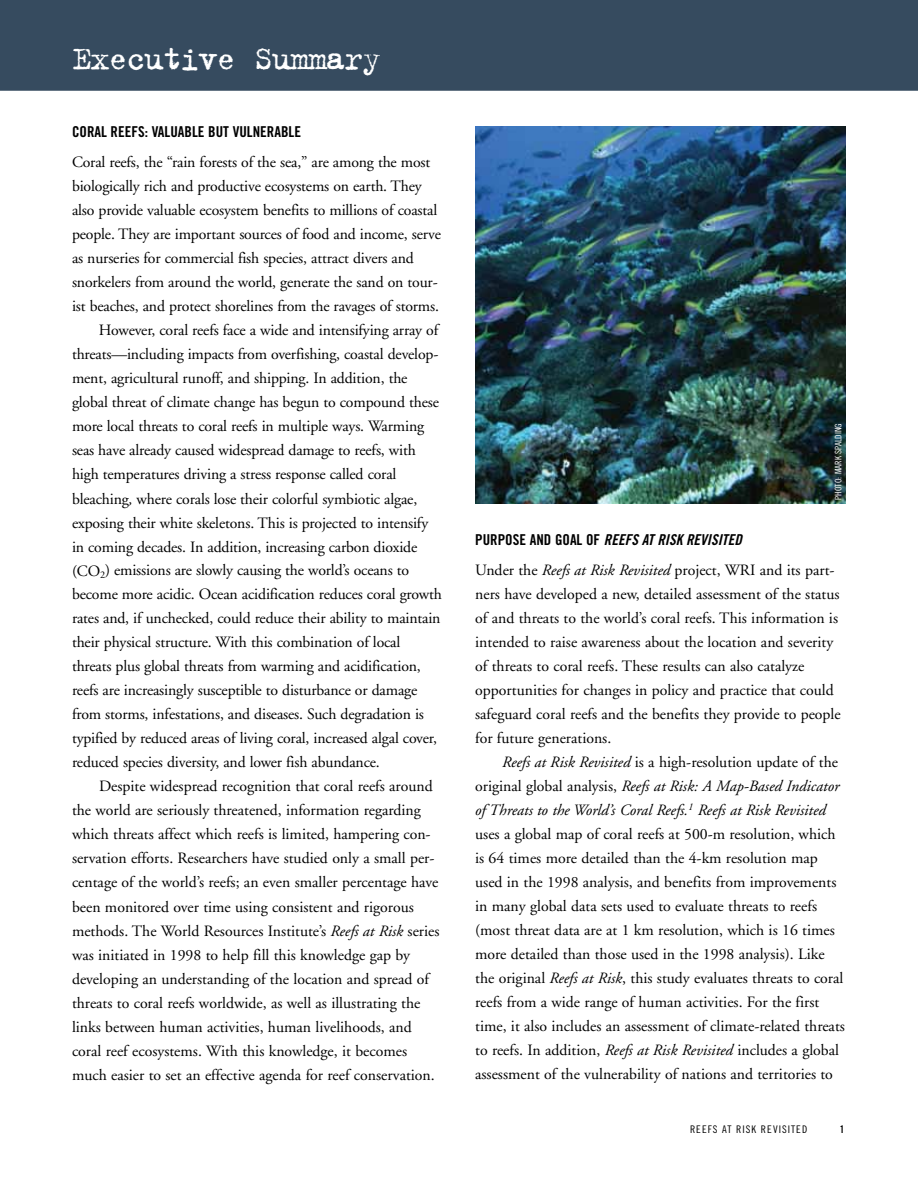
<style>
.page{position:relative;width:918px;height:1188px;background:#fff}
.page>*{position:absolute;margin:0;border:0;box-sizing:border-box;transform-origin:0 0}
.t1{font:36px "Trixie";letter-spacing:-.05em;color:#fff}
.t2{font:15.75px/24px "Adobe Garamond";letter-spacing:-.005em;color:#000}
.t3{font:15px "Trade Gothic LT Bold Cond Twenty Obl";color:#000}
.t4{font:15px "Trade Gothic LT Bold Cond Twenty";color:#000}
.t5{font:10.5px "Trade Gothic LT Cond Eighteen";letter-spacing:.1em;color:#000}
.t6{font:10.5px "Trade Gothic LT Bold Cond Twenty";color:#000}
.t7{font:9px "Trade Gothic LT Cond Eighteen";color:#fff}
.s1{font-style:italic}
.s2{font-family:"Trade Gothic LT Bold Cond Twenty"}
</style>
<div class="page">
<div style="left:0;top:0;width:918px;height:90px;background:#364b5f"></div>
<img style="left:475px;top:126px;width:371px;height:378px">
<hr style="left:0;top:89px;width:918px;height:2px;background:#364b5f">
<h1 class="t1" style="left:72px;top:35px;width:311px">Executive Summary</h1>
<p class="t4" style="left:72px;top:123px;width:231px">CORAL REEFS: VALUABLE BUT VULNERABLE</p>
<p class="t2" style="left:72px;top:151px;width:360px">Coral reefs, the “rain forests of the sea,” are among the most</p>
<p class="t2" style="left:72px;top:175px;width:351px">biologically rich and productive ecosystems on earth. They</p>
<p class="t2" style="left:72px;top:199px;width:367px">also provide valuable ecosystem benefits to millions of coastal</p>
<p class="t2" style="left:72px;top:223px;width:370px">people. They are important sources of food and income, serve</p>
<p class="t2" style="left:72px;top:247px;width:343px">as nurseries for commercial fish species, attract divers and</p>
<p class="t2" style="left:72px;top:271px;width:367px">snorkelers from around the world, generate the sand on tour-</p>
<p class="t2" style="left:72px;top:295px;width:369px">ist beaches, and protect shorelines from the ravages of storms.</p>
<p class="t2" style="left:99px;top:319px;width:341px">However, coral reefs face a wide and intensifying array of</p>
<p class="t2" style="left:72px;top:343px;width:368px">threats—including impacts from overfishing, coastal develop-</p>
<p class="t2" style="left:72px;top:367px;width:337px">ment, agricultural runoff, and shipping. In addition, the</p>
<p class="t2" style="left:72px;top:391px;width:368px">global threat of climate change has begun to compound these</p>
<p class="t2" style="left:72px;top:415px;width:354px">more local threats to coral reefs in multiple ways. Warming</p>
<p class="t2" style="left:72px;top:439px;width:345px">seas have already caused widespread damage to reefs, with</p>
<p class="t2" style="left:72px;top:463px;width:326px">high temperatures driving a stress response called coral</p>
<p class="t2" style="left:72px;top:487px;width:347px">bleaching<span class="s1">,</span> where corals lose their colorful symbiotic algae,</p>
<p class="t2" style="left:72px;top:511px;width:358px">exposing their white skeletons. This is projected to intensify</p>
<p class="t2" style="left:72px;top:535px;width:347px">in coming decades. In addition, increasing carbon dioxide</p>
<p class="t2" style="left:72px;top:559px;width:339px">(CO<sub>2</sub>) emissions are slowly causing the world’s oceans to</p>
<p class="t2" style="left:72px;top:583px;width:371px">become more acidic. Ocean acidification reduces coral growth</p>
<p class="t2" style="left:72px;top:607px;width:370px">rates and, if unchecked, could reduce their ability to maintain</p>
<p class="t2" style="left:72px;top:631px;width:330px">their physical structure. With this combination of local</p>
<p class="t2" style="left:72px;top:655px;width:350px">threats plus global threats from warming and acidification,</p>
<p class="t2" style="left:72px;top:679px;width:347px">reefs are increasingly susceptible to disturbance or damage</p>
<p class="t2" style="left:72px;top:703px;width:353px">from storms, infestations, and diseases. Such degradation is</p>
<p class="t2" style="left:72px;top:727px;width:366px">typified by reduced areas of living coral, increased algal cover,</p>
<p class="t2" style="left:72px;top:751px;width:309px">reduced species diversity, and lower fish abundance.</p>
<p class="t2" style="left:99px;top:775px;width:335px">Despite widespread recognition that coral reefs around</p>
<p class="t2" style="left:72px;top:799px;width:350px">the world are seriously threatened, information regarding</p>
<p class="t2" style="left:72px;top:823px;width:360px">which threats affect which reefs is limited, hampering con-</p>
<p class="t2" style="left:72px;top:847px;width:364px">servation efforts. Researchers have studied only a small per-</p>
<p class="t2" style="left:72px;top:871px;width:368px">centage of the world’s reefs; an even smaller percentage have</p>
<p class="t2" style="left:72px;top:895px;width:343px">been monitored over time using consistent and rigorous</p>
<p class="t2" style="left:72px;top:919px;width:369px">methods. The World Resources Institute’s <span class="s1">Reefs at Risk</span> series</p>
<p class="t2" style="left:72px;top:943px;width:340px">was initiated in 1998 to help fill this knowledge gap by</p>
<p class="t2" style="left:72px;top:967px;width:359px">developing an understanding of the location and spread of</p>
<p class="t2" style="left:72px;top:991px;width:350px">threats to coral reefs worldwide, as well as illustrating the</p>
<p class="t2" style="left:72px;top:1015px;width:341px">links between human activities, human livelihoods, and</p>
<p class="t2" style="left:72px;top:1039px;width:337px">coral reef ecosystems. With this knowledge, it becomes</p>
<p class="t2" style="left:72px;top:1063px;width:364px">much easier to set an effective agenda for reef conservation.</p>
<p class="t7" style="left:833px;top:500px;width:77px;rotate:-90deg">Photo: Mark Spalding</p>
<p class="t3" style="left:475px;top:531px;width:267px"><span class="s2">PURPOSE AND GOAL OF</span> REEFS AT RISK REVISITED</p>
<p class="t2" style="left:475px;top:559px;width:367px">Under the <span class="s1">Reefs at Risk Revisited</span> project, WRI and its part&shy;ners have developed a new, detailed assessment of the status of and threats to the world’s coral reefs. This information is intended to raise awareness about the location and severity of threats to coral reefs. These results can also catalyze opportunities for changes in policy and practice that could safeguard coral reefs and the benefits they provide to people for future generations.</p>
<p class="t2" style="left:475px;top:751px;width:371px;text-indent:27px"><span class="s1">Reefs at Risk Revisited</span> is a high-resolution update of the original global analysis, <span class="s1">Reefs at Risk: A Map-Based Indicator of Threats to the World’s Coral Reefs.</span><sup>1</sup> <span class="s1">Reefs at Risk Revisited </span>uses a global map of coral reefs at 500-m resolution, which is 64 times more detailed than the 4-km resolution map used in the 1998 analysis, and benefits from improvements in many global data sets used to evaluate threats to reefs (most threat data are at 1 km resolution, which is 16 times more detailed than those used in the 1998 analysis). Like the original <span class="s1">Reefs at Risk</span>, this study evaluates threats to coral reefs from a wide range of human activities. For the first time, it also includes an assessment of climate-related threats to reefs. In addition, <span class="s1">Reefs at Risk Revisited</span> includes a global assessment of the vulnerability of nations and territories to</p>
<p class="t5" style="left:690px;top:1123px;width:119px">REEFS AT RISK REVISITED</p>
<p class="t6" style="left:840px;top:1122px;width:6px">1</p>
</div>
